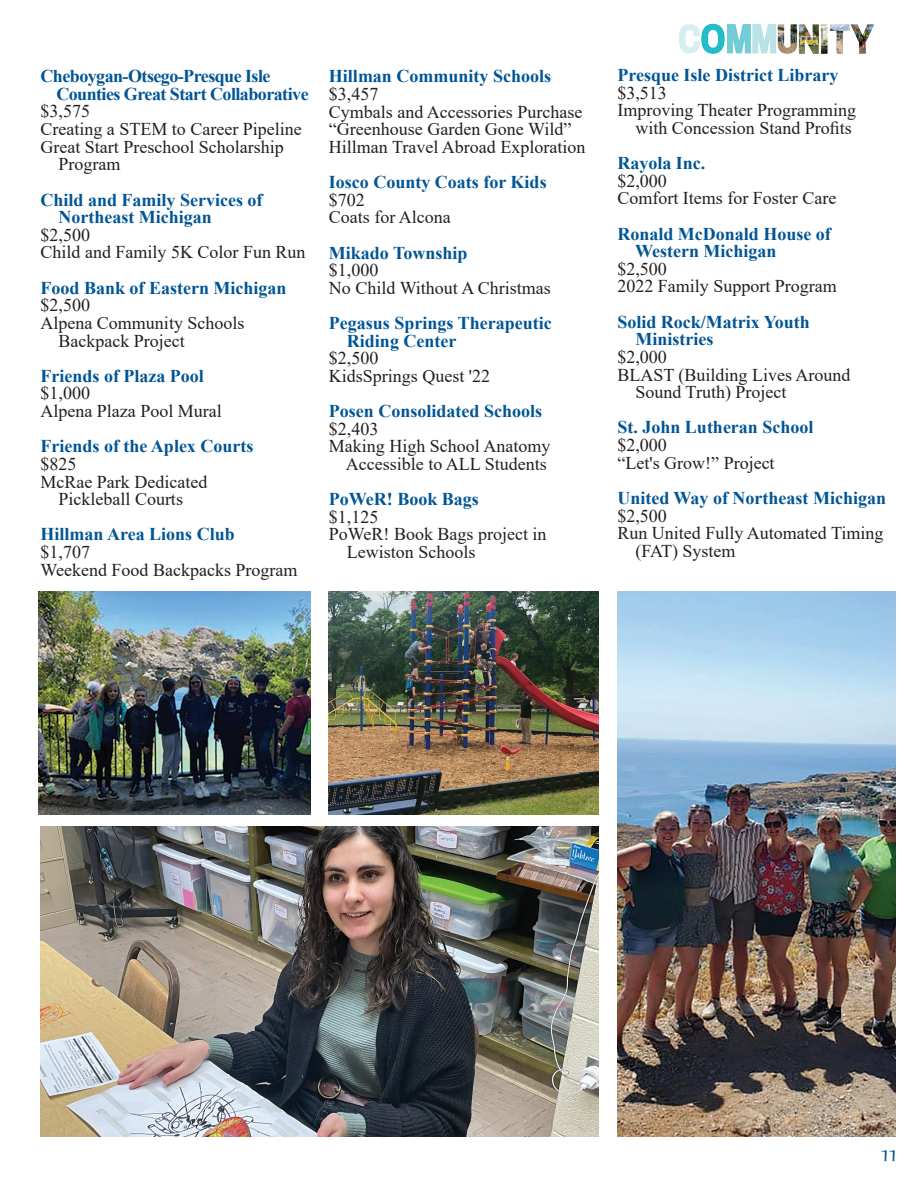
<style>
.page{position:relative;width:918px;height:1188px;background:#fff}
.page>*{position:absolute;margin:0;border:0;box-sizing:border-box;transform-origin:0 0}
.t1{font:30px "Gabriola";color:#005595}
.t2{font:18px/17.5px "Times New Roman";color:#231f20}
.t3{font:700 18px/17.5px "Times New Roman";color:#005595}
.t4{font:700 18px/17.5px "Times New Roman";letter-spacing:-.03em;color:#005595}
</style>
<div class="page">
<img style="left:40px;top:826px;width:559px;height:311px">
<img style="left:329px;top:591px;width:270px;height:223px">
<img style="left:38px;top:591px;width:272px;height:223px">
<img style="left:617px;top:591px;width:279px;height:546px">
<img style="left:679px;top:23px;width:196px;height:31px">
<p class="t4" style="left:56px;top:67px;width:254px;text-indent:-16px">Cheboygan-Otsego-Presque Isle<br>Counties Great Start Collaborative</p>
<p class="t2" style="left:40px;top:102px;width:51px">$3,575</p>
<p class="t2" style="left:40px;top:120px;width:263px">Creating a STEM to Career Pipeline</p>
<p class="t2" style="left:40px;top:137px;width:245px">Great Start Preschool Scholarship</p>
<p class="t2" style="left:58px;top:155px;width:63px">Program</p>
<p class="t3" style="left:58px;top:190px;width:206px;text-indent:-18px">Child and Family Services of<br>Northeast Michigan</p>
<p class="t2" style="left:40px;top:225px;width:267px">$2,500<br>Child and Family 5K Color Fun Run</p>
<p class="t3" style="left:40px;top:278px;width:248px">Food Bank of Eastern Michigan</p>
<p class="t2" style="left:40px;top:296px;width:51px">$2,500</p>
<p class="t2" style="left:40px;top:314px;width:206px">Alpena Community Schools</p>
<p class="t2" style="left:58px;top:331px;width:128px">Backpack Project</p>
<p class="t3" style="left:40px;top:366px;width:165px">Friends of Plaza Pool</p>
<p class="t2" style="left:40px;top:384px;width:183px">$1,000<br>Alpena Plaza Pool Mural</p>
<p class="t3" style="left:40px;top:437px;width:214px">Friends of the Aplex Courts</p>
<p class="t2" style="left:40px;top:455px;width:37px">$825</p>
<p class="t2" style="left:40px;top:472px;width:168px">McRae Park Dedicated</p>
<p class="t2" style="left:58px;top:490px;width:126px">Pickleball Courts</p>
<p class="t3" style="left:40px;top:525px;width:196px">Hillman Area Lions Club</p>
<p class="t2" style="left:40px;top:543px;width:259px">$1,707<br>Weekend Food Backpacks Program</p>
<p class="t3" style="left:329px;top:67px;width:224px">Hillman Community Schools</p>
<p class="t2" style="left:329px;top:85px;width:258px">$3,457<br>Cymbals and Accessories Purchase “Greenhouse Garden Gone Wild”<br>Hillman Travel Abroad Exploration</p>
<p class="t3" style="left:329px;top:173px;width:219px">Iosco County Coats for Kids</p>
<p class="t2" style="left:329px;top:190px;width:123px">$702<br>Coats for Alcona</p>
<p class="t3" style="left:329px;top:243px;width:140px">Mikado Township</p>
<p class="t2" style="left:329px;top:261px;width:223px">$1,000<br>No Child Without A Christmas</p>
<p class="t3" style="left:347px;top:314px;width:206px;text-indent:-18px">Pegasus Springs Therapeutic<br>Riding Center</p>
<p class="t2" style="left:329px;top:349px;width:163px">$2,500<br>KidsSprings Quest '22</p>
<p class="t3" style="left:329px;top:402px;width:215px">Posen Consolidated Schools</p>
<p class="t2" style="left:329px;top:419px;width:51px">$2,403</p>
<p class="t2" style="left:329px;top:437px;width:223px">Making High School Anatomy</p>
<p class="t2" style="left:346px;top:455px;width:202px">Accessible to ALL Students</p>
<p class="t3" style="left:329px;top:490px;width:152px">PoWeR! Book Bags</p>
<p class="t2" style="left:329px;top:507px;width:51px">$1,125</p>
<p class="t2" style="left:329px;top:525px;width:219px">PoWeR! Book Bags project in</p>
<p class="t2" style="left:347px;top:543px;width:130px">Lewiston Schools</p>
<p class="t3" style="left:617px;top:66px;width:223px">Presque Isle District Library</p>
<p class="t2" style="left:617px;top:83px;width:51px">$3,513</p>
<p class="t2" style="left:617px;top:101px;width:240px">Improving Theater Programming</p>
<p class="t2" style="left:635px;top:119px;width:218px">with Concession Stand Profits</p>
<p class="t3" style="left:617px;top:154px;width:90px">Rayola Inc.</p>
<p class="t2" style="left:617px;top:171px;width:220px">$2,000<br>Comfort Items for Foster Care</p>
<p class="t3" style="left:635px;top:224px;width:197px;text-indent:-18px">Ronald McDonald House of<br>Western Michigan</p>
<p class="t2" style="left:617px;top:259px;width:221px">$2,500<br>2022 Family Support Program</p>
<p class="t3" style="left:635px;top:312px;width:176px;text-indent:-18px">Solid Rock/Matrix Youth<br>Ministries</p>
<p class="t2" style="left:617px;top:348px;width:51px">$2,000</p>
<p class="t2" style="left:617px;top:365px;width:235px">BLAST (Building Lives Around</p>
<p class="t2" style="left:635px;top:383px;width:153px">Sound Truth) Project</p>
<p class="t3" style="left:617px;top:418px;width:198px">St. John Lutheran School</p>
<p class="t2" style="left:617px;top:436px;width:159px">$2,000<br>“Let's Grow!” Project</p>
<p class="t3" style="left:617px;top:489px;width:270px">United Way of Northeast Michigan</p>
<p class="t2" style="left:617px;top:506px;width:51px">$2,500</p>
<p class="t2" style="left:617px;top:524px;width:268px">Run United Fully Automated Timing</p>
<p class="t2" style="left:635px;top:541px;width:102px">(FAT) System</p>
<h1 class="t1" style="left:882px;top:1133px;width:16px">11</h1>
</div>
